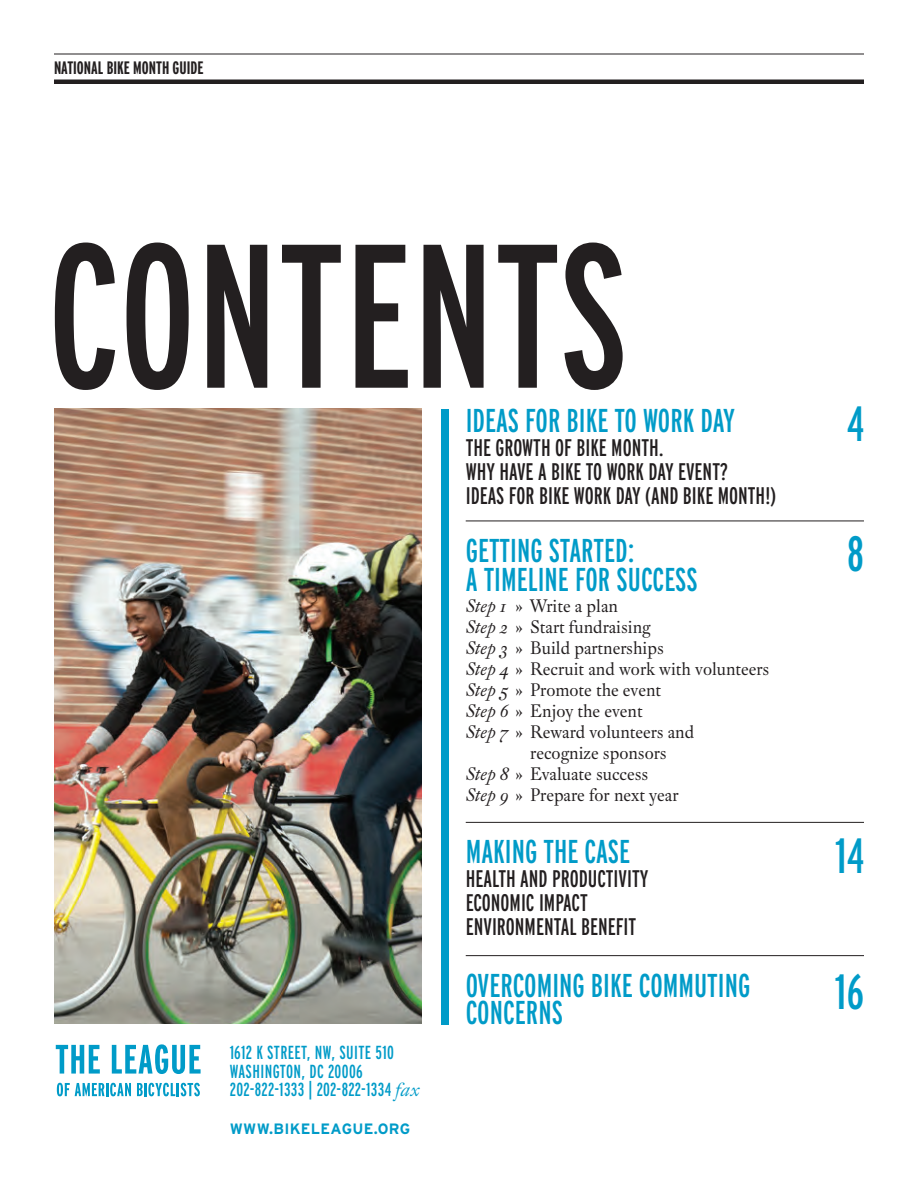
<style>
.page{position:relative;width:918px;height:1188px;background:#fff}
.page>*{position:absolute;margin:0;border:0;box-sizing:border-box;transform-origin:0 0}
.t1{font:extra-condensed 204.3px "Interstate";color:#231f20}
.t2{font:extra-condensed 49.5px "Interstate";color:#009bc8}
.t3{font:extra-condensed 33px/27px "Interstate";color:#009bc8}
.t4{font:extra-condensed 24px/24px "Interstate";color:#231f20}
.t5{font:extra-condensed 18.9px/18.8px "Interstate";letter-spacing:.015em;color:#009bc8}
.t6{font:18px "Fleischman BT Pro";color:#231f20}
.t7{font:700 extra-condensed 18px "Interstate";color:#231f20}
.t8{font:700 15px "Interstate";color:#009bc8}
.s1{font-style:italic}
.s2{font-family:"Fleischman BT Pro";font-style:italic;font-stretch:normal}
</style>
<div class="page">
<hr style="left:54px;top:54px;width:810px;height:1px;background:#231f20">
<hr style="left:54px;top:80px;width:810px;height:4px;background:#231f20">
<img style="left:54px;top:409px;width:367px;height:615px">
<div style="left:442px;top:409px;width:7px;height:615px;background:#009bc8"></div>
<hr style="left:466px;top:521px;width:398px;height:1px;background:#231f20">
<hr style="left:466px;top:822px;width:398px;height:1px;background:#231f20">
<hr style="left:466px;top:955px;width:398px;height:1px;background:#231f20">
<svg style="left:56px;top:1045px;width:44px;height:29px"></svg>
<svg style="left:112px;top:1044px;width:89px;height:30px"></svg>
<svg style="left:57px;top:1083px;width:74px;height:14px"></svg>
<svg style="left:137px;top:1083px;width:63px;height:13px"></svg>
<p class="t7" style="left:54px;top:57px;width:151px">NATIONAL BIKE MONTH GUIDE</p>
<h1 class="t1" style="left:48px;top:192px;width:583px">CONTENTS</h1>
<h3 class="t3" style="left:466px;top:407px;width:271px">IDEAS FOR BIKE TO WORK DAY</h3>
<h3 class="t4" style="left:466px;top:435px;width:49px">THE GROWTH</h3>
<h3 class="t4" style="left:466px;top:435px;width:312px;text-indent:89px">OF BIKE MONTH.<br>WHY HAVE A BIKE TO WORK DAY EVENT?<br>IDEAS FOR BIKE WORK DAY (AND BIKE MONTH!)</h3>
<h3 class="t3" style="left:466px;top:537px;width:24px">GETTING</h3>
<h3 class="t3" style="left:549px;top:537px;width:24px">STARTED</h3>
<h3 class="t3" style="left:628px;top:537px;width:8px">:</h3>
<h3 class="t3" style="left:466px;top:566px;width:40px">A TIMELINE</h3>
<h3 class="t3" style="left:575px;top:566px;width:58px">FOR SUCCESS</h3>
<p class="t6" style="left:466px;top:594px;width:154px"><span class="s1">Step 1</span> » Write a plan</p>
<p class="t6" style="left:466px;top:615px;width:187px"><span class="s1">Step 2</span> » Start fundraising</p>
<p class="t6" style="left:466px;top:637px;width:199px"><span class="s1">Step 3</span> » Build partnerships</p>
<p class="t6" style="left:466px;top:658px;width:305px"><span class="s1">Step 4</span> » Recruit and work with volunteers</p>
<p class="t6" style="left:466px;top:679px;width:197px"><span class="s1">Step 5</span> » Promote the event</p>
<p class="t6" style="left:466px;top:700px;width:178px"><span class="s1">Step 6</span> » Enjoy the event</p>
<p class="t6" style="left:466px;top:721px;width:230px"><span class="s1">Step 7</span> » Reward volunteers and</p>
<p class="t6" style="left:530px;top:742px;width:138px">recognize sponsors</p>
<p class="t6" style="left:466px;top:763px;width:184px"><span class="s1">Step 8</span> » Evaluate success</p>
<p class="t6" style="left:466px;top:784px;width:214px"><span class="s1">Step 9</span> » Prepare for next year</p>
<h3 class="t3" style="left:466px;top:837px;width:28px">MAKING</h3>
<h3 class="t3" style="left:543px;top:837px;width:65px">THE CASE</h3>
<h3 class="t4" style="left:466px;top:866px;width:184px">HEALTH AND PRODUCTIVITY<br>ECONOMIC IMPACT<br>ENVIRONMENTAL BENEFIT</h3>
<h2 class="t2" style="left:847px;top:393px;width:18px">4</h2>
<h2 class="t2" style="left:847px;top:524px;width:18px">8</h2>
<h2 class="t2" style="left:835px;top:825px;width:30px">14</h2>
<p class="t5" style="left:230px;top:1043px;width:52px">1612 K STREET</p>
<p class="t5" style="left:307px;top:1043px;width:89px">, NW, SUITE 510</p>
<p class="t5" style="left:230px;top:1062px;width:15px">WASHINGTON</p>
<p class="t5" style="left:230px;top:1062px;width:192px;text-indent:72px">, DC 20006<br>202-822-1333 | 202-822-1334 <span class="s2">fax</span></p>
<p class="t8" style="left:230px;top:1120px;width:55px">WWW.BIKELEAGUE</p>
<p class="t8" style="left:374px;top:1120px;width:16px">.ORG</p>
<h3 class="t3" style="left:466px;top:972px;width:286px">OVERCOMING BIKE COMMUTING<br>CONCERNS</h3>
<h2 class="t2" style="left:835px;top:962px;width:31px">16</h2>
</div>
